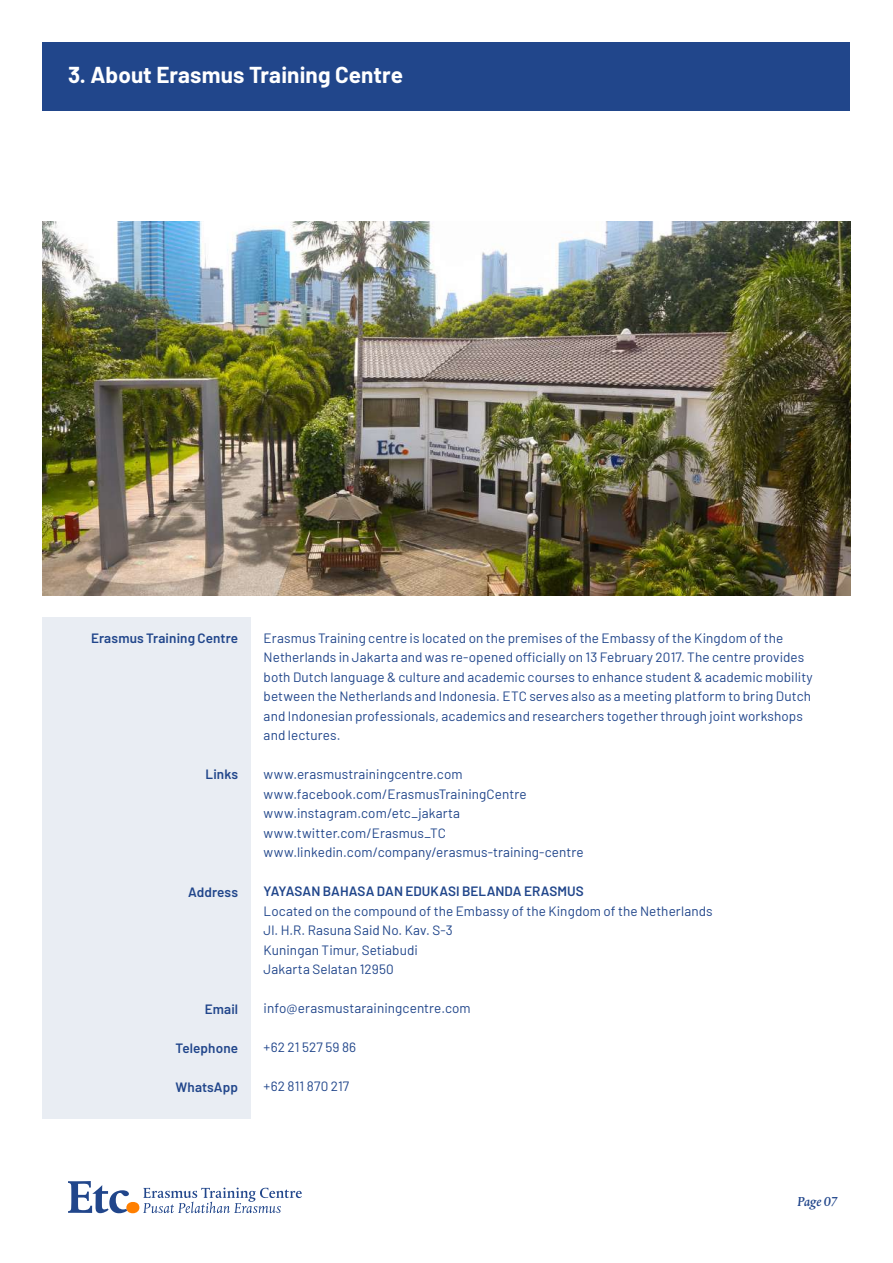
<style>
.page{position:relative;width:893px;height:1263px;background:#fff}
.page>*{position:absolute;margin:0;border:0;box-sizing:border-box;transform-origin:0 0}
.t1{font:700 22.5px "Barlow";letter-spacing:.005em;color:#fff}
.t2{font:13.5px/19.5px "Barlow";letter-spacing:.005em;color:#21468b}
.t3{font:600 13.5px "Barlow";letter-spacing:.005em;color:#21468b}
.t4{font:italic 500 13.5px "DTL Albertina T";letter-spacing:-.02em;color:#21468b}
</style>
<div class="page">
<div style="left:43px;top:43px;width:807px;height:68px;background:#21468b"></div>
<img style="left:43px;top:221px;width:807px;height:374px">
<div style="left:43px;top:617px;width:208px;height:501px;background:#e9edf3"></div>
<svg style="left:143px;top:1187px;width:159px;height:26px"></svg>
<svg style="left:68px;top:1181px;width:61px;height:32px"></svg>
<div style="left:126px;top:1202px;width:13px;height:11px;background:#ff7f00;border-radius:50%"></div>
<h1 class="t1" style="left:68px;top:59px;width:336px">3. About Erasmus Training Centre</h1>
<p class="t3" style="left:91px;top:628px;width:149px">Erasmus Training Centre</p>
<p class="t3" style="left:206px;top:765px;width:34px">Links</p>
<p class="t3" style="left:188px;top:882px;width:51px">Address</p>
<p class="t3" style="left:205px;top:999px;width:35px">Email</p>
<p class="t3" style="left:176px;top:1038px;width:64px">Telephone</p>
<p class="t3" style="left:175px;top:1077px;width:64px">WhatsApp</p>
<p class="t2" style="left:264px;top:627px;width:551px">Erasmus Training centre is located on the premises of the Embassy of the Kingdom of the Netherlands in Jakarta and was re-opened officially on 13 February 2017. The centre provides both Dutch language &amp; culture and academic courses to enhance student &amp; academic mobility between the Netherlands and Indonesia. ETC serves also as a meeting platform to bring Dutch and Indonesian professionals, academics and researchers together through joint workshops and lectures.</p>
<p class="t2" style="left:264px;top:764px;width:322px">www.erasmustrainingcentre.com www.facebook.com/ErasmusTrainingCentre www.instagram.com/etc_jakarta www.twitter.com/Erasmus_TC www.linkedin.com/company/erasmus-training-centre</p>
<p class="t3" style="left:264px;top:882px;width:322px">YAYASAN BAHASA DAN EDUKASI BELANDA ERASMUS</p>
<p class="t2" style="left:264px;top:900px;width:451px">Located on the compound of the Embassy of the Kingdom of the Netherlands Jl. H.R. Rasuna Said No. Kav. S-3<br>Kuningan Timur, Setiabudi<br>Jakarta Selatan 12950</p>
<p class="t2" style="left:264px;top:998px;width:209px">info@erasmustarainingcentre.com</p>
<p class="t2" style="left:264px;top:1037px;width:94px">+62 21 527 59 86</p>
<p class="t2" style="left:264px;top:1076px;width:87px">+62 811 870 217</p>
<p class="t4" style="left:798px;top:1194px;width:42px">Page 07</p>
</div>
